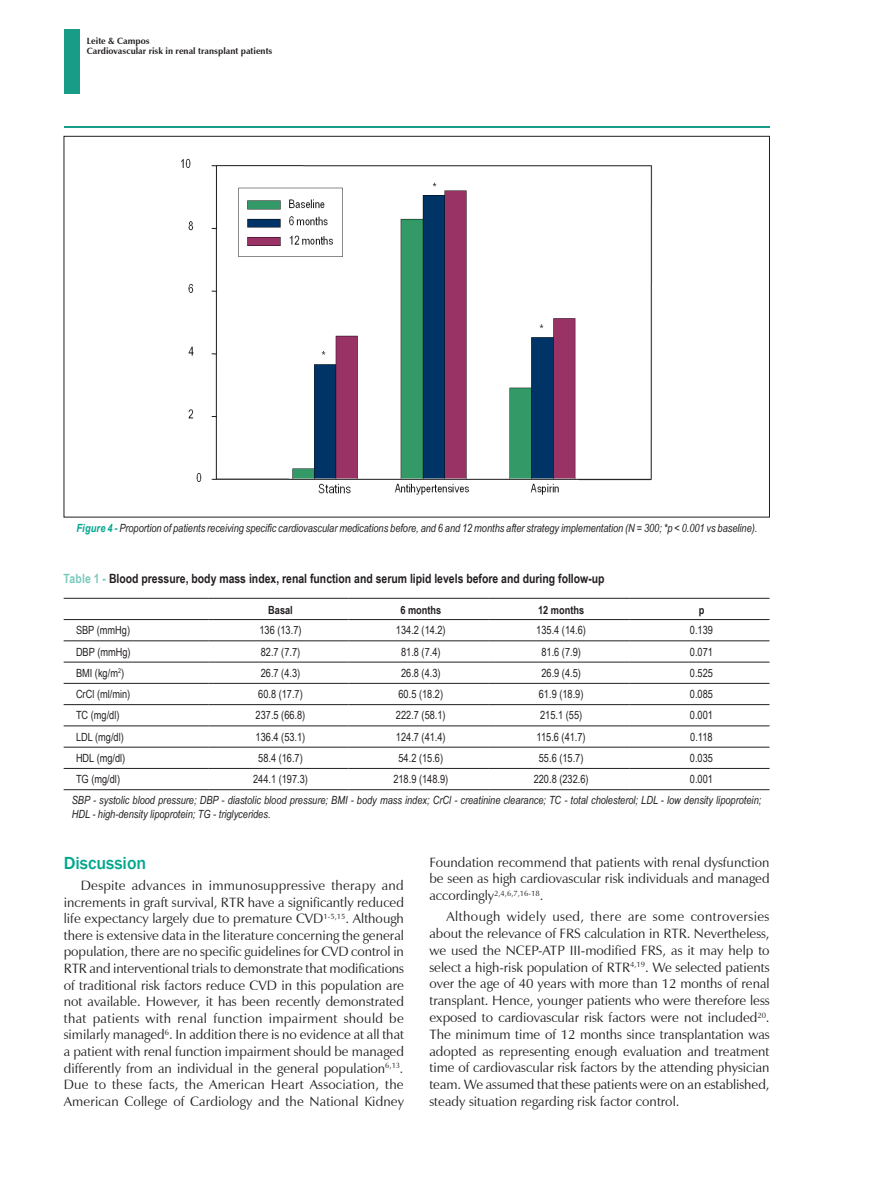
<style>
.page{position:relative;width:893px;height:1191px;background:#fff}
.page>*{position:absolute;margin:0;border:0;box-sizing:border-box;transform-origin:0 0}
.Títulos__textos{font:500 18px "Franklin Gothic";color:#00a78e}
.Texto{font:13.5px/16.6px "Zapf Humanist 601 BT";color:#231f20;text-align:justify}
._00_TÍTULO{font:700 12.75px "Arial Narrow";color:#231f20}
._02_TABELA{font:11.25px "Arial Narrow";color:#231f20}
._03_TABELA_ref{font:italic 11.25px/13.5px "Arial Narrow";color:#231f20}
._04_FIGURA_ref{font:italic 11.25px "Arial Narrow";color:#231f20}
._02_TABELA-2{font:700 11.25px "Arial Narrow";color:#231f20}
.t1{font:700 9px "Zapf Humanist 601 BT";color:#231f20}
.Texto-2{font:7.8px "Zapf Humanist 601 BT";color:#231f20}
.s1{font-weight:700;color:#00a78e}
.s2{color:#7bc9be}
.s3{font-style:italic}
.s4{font-size:13.5px}
</style>
<div class="page">
<hr style="left:64px;top:126px;width:706px;height:2px;background:#189c88">
<div style="left:64px;top:29px;width:16px;height:65px;background:#189c88"></div>
<img style="left:181px;top:158px;width:471px;height:337px">
<svg style="left:64px;top:620px;width:705px;height:148px"></svg>
<hr style="left:64px;top:598px;width:144px;height:1px;background:#231f20">
<hr style="left:208px;top:598px;width:141px;height:1px;background:#231f20">
<hr style="left:349px;top:598px;width:140px;height:1px;background:#231f20">
<hr style="left:489px;top:598px;width:140px;height:1px;background:#231f20">
<hr style="left:629px;top:598px;width:140px;height:1px;background:#231f20">
<hr style="left:64px;top:619px;width:144px;height:1px;background:#231f20">
<hr style="left:208px;top:619px;width:141px;height:1px;background:#231f20">
<hr style="left:349px;top:619px;width:140px;height:1px;background:#231f20">
<hr style="left:489px;top:619px;width:140px;height:1px;background:#231f20">
<hr style="left:629px;top:619px;width:140px;height:1px;background:#231f20">
<hr style="left:64px;top:789px;width:144px;height:1px;background:#231f20">
<hr style="left:208px;top:789px;width:141px;height:1px;background:#231f20">
<hr style="left:349px;top:789px;width:140px;height:1px;background:#231f20">
<hr style="left:489px;top:789px;width:140px;height:1px;background:#231f20">
<hr style="left:629px;top:789px;width:140px;height:1px;background:#231f20">
<hr style="left:64px;top:640px;width:144px;height:1px;background:#231f20">
<hr style="left:208px;top:640px;width:141px;height:1px;background:#231f20">
<hr style="left:349px;top:640px;width:140px;height:1px;background:#231f20">
<hr style="left:489px;top:640px;width:140px;height:1px;background:#231f20">
<hr style="left:629px;top:640px;width:140px;height:1px;background:#231f20">
<hr style="left:64px;top:662px;width:144px;height:1px;background:#231f20">
<hr style="left:208px;top:662px;width:141px;height:1px;background:#231f20">
<hr style="left:349px;top:662px;width:140px;height:1px;background:#231f20">
<hr style="left:489px;top:662px;width:140px;height:1px;background:#231f20">
<hr style="left:629px;top:662px;width:140px;height:1px;background:#231f20">
<hr style="left:64px;top:683px;width:144px;height:1px;background:#231f20">
<hr style="left:208px;top:683px;width:141px;height:1px;background:#231f20">
<hr style="left:349px;top:683px;width:140px;height:1px;background:#231f20">
<hr style="left:489px;top:683px;width:140px;height:1px;background:#231f20">
<hr style="left:629px;top:683px;width:140px;height:1px;background:#231f20">
<hr style="left:64px;top:704px;width:144px;height:1px;background:#231f20">
<hr style="left:208px;top:704px;width:141px;height:1px;background:#231f20">
<hr style="left:349px;top:704px;width:140px;height:1px;background:#231f20">
<hr style="left:489px;top:704px;width:140px;height:1px;background:#231f20">
<hr style="left:629px;top:704px;width:140px;height:1px;background:#231f20">
<hr style="left:64px;top:725px;width:144px;height:1px;background:#231f20">
<hr style="left:208px;top:725px;width:141px;height:1px;background:#231f20">
<hr style="left:349px;top:725px;width:140px;height:1px;background:#231f20">
<hr style="left:489px;top:725px;width:140px;height:1px;background:#231f20">
<hr style="left:629px;top:725px;width:140px;height:1px;background:#231f20">
<hr style="left:64px;top:747px;width:144px;height:1px;background:#231f20">
<hr style="left:208px;top:747px;width:141px;height:1px;background:#231f20">
<hr style="left:349px;top:747px;width:140px;height:1px;background:#231f20">
<hr style="left:489px;top:747px;width:140px;height:1px;background:#231f20">
<hr style="left:629px;top:747px;width:140px;height:1px;background:#231f20">
<hr style="left:64px;top:768px;width:144px;height:1px;background:#231f20">
<hr style="left:208px;top:768px;width:141px;height:1px;background:#231f20">
<hr style="left:349px;top:768px;width:140px;height:1px;background:#231f20">
<hr style="left:489px;top:768px;width:140px;height:1px;background:#231f20">
<hr style="left:629px;top:768px;width:140px;height:1px;background:#231f20">
<p class="t1" style="left:87px;top:35px;width:64px">Leite &amp; Campos</p>
<p class="t1" style="left:87px;top:46px;width:187px">Cardiovascular risk in renal transplant patients</p>
<p class="_04_FIGURA_ref" style="left:77px;top:520px;width:682px"><span class="s1">Figure 4 -</span> Proportion of patients receiving specific cardiovascular medications before, and 6 and 12 months after strategy implementation (N = 300; *p &lt; 0.001 vs baseline).</p>
<p class="_00_TÍTULO" style="left:64px;top:569px;width:542px"><span class="s2">Table 1 -</span> Blood pressure, body mass index, renal function and serum lipid levels before and during follow-up</p>
<p class="_02_TABELA-2" style="left:268px;top:601px;width:26px">Basal</p>
<p class="_02_TABELA-2" style="left:400px;top:601px;width:43px">6 months</p>
<p class="_02_TABELA-2" style="left:538px;top:601px;width:48px">12 months</p>
<p class="_02_TABELA-2" style="left:699px;top:601px;width:7px">p</p>
<p class="_02_TABELA" style="left:76px;top:622px;width:56px">SBP (mmHg)</p>
<p class="_02_TABELA" style="left:259px;top:622px;width:44px">136 (13.7)</p>
<p class="_02_TABELA" style="left:396px;top:622px;width:51px">134.2 (14.2)</p>
<p class="_02_TABELA" style="left:536px;top:622px;width:51px">135.4 (14.6)</p>
<p class="_02_TABELA" style="left:690px;top:622px;width:25px">0.139</p>
<p class="_02_TABELA" style="left:76px;top:643px;width:56px">DBP (mmHg)</p>
<p class="_02_TABELA" style="left:261px;top:643px;width:41px">82.7 (7.7)</p>
<p class="_02_TABELA" style="left:401px;top:643px;width:41px">81.8 (7.4)</p>
<p class="_02_TABELA" style="left:541px;top:643px;width:41px">81.6 (7.9)</p>
<p class="_02_TABELA" style="left:690px;top:643px;width:25px">0.071</p>
<p class="_02_TABELA" style="left:76px;top:664px;width:50px">BMI (kg/m<sup>2</sup>)</p>
<p class="_02_TABELA" style="left:261px;top:664px;width:41px">26.7 (4.3)</p>
<p class="_02_TABELA" style="left:401px;top:664px;width:41px">26.8 (4.3)</p>
<p class="_02_TABELA" style="left:541px;top:664px;width:41px">26.9 (4.5)</p>
<p class="_02_TABELA" style="left:690px;top:664px;width:25px">0.525</p>
<p class="_02_TABELA" style="left:76px;top:686px;width:56px">CrCl (ml/min)</p>
<p class="_02_TABELA" style="left:258px;top:686px;width:46px">60.8 (17.7)</p>
<p class="_02_TABELA" style="left:398px;top:686px;width:46px">60.5 (18.2)</p>
<p class="_02_TABELA" style="left:539px;top:686px;width:46px">61.9 (18.9)</p>
<p class="_02_TABELA" style="left:690px;top:686px;width:25px">0.085</p>
<p class="_02_TABELA" style="left:76px;top:707px;width:45px">TC (mg/dl)</p>
<p class="_02_TABELA" style="left:256px;top:707px;width:51px">237.5 (66.8)</p>
<p class="_02_TABELA" style="left:396px;top:707px;width:51px">222.7 (58.1)</p>
<p class="_02_TABELA" style="left:540px;top:707px;width:44px">215.1 (55)</p>
<p class="_02_TABELA" style="left:690px;top:707px;width:25px">0.001</p>
<p class="_02_TABELA" style="left:76px;top:728px;width:49px">LDL (mg/dl)</p>
<p class="_02_TABELA" style="left:256px;top:728px;width:51px">136.4 (53.1)</p>
<p class="_02_TABELA" style="left:396px;top:728px;width:51px">124.7 (41.4)</p>
<p class="_02_TABELA" style="left:537px;top:728px;width:51px">115.6 (41.7)</p>
<p class="_02_TABELA" style="left:690px;top:728px;width:24px">0.118</p>
<p class="_02_TABELA" style="left:76px;top:749px;width:51px">HDL (mg/dl)</p>
<p class="_02_TABELA" style="left:258px;top:749px;width:46px">58.4 (16.7)</p>
<p class="_02_TABELA" style="left:398px;top:749px;width:46px">54.2 (15.6)</p>
<p class="_02_TABELA" style="left:539px;top:749px;width:46px">55.6 (15.7)</p>
<p class="_02_TABELA" style="left:690px;top:749px;width:25px">0.035</p>
<p class="_02_TABELA" style="left:76px;top:771px;width:46px">TG (mg/dl)</p>
<p class="_02_TABELA" style="left:253px;top:771px;width:56px">244.1 (197.3)</p>
<p class="_02_TABELA" style="left:393px;top:771px;width:56px">218.9 (148.9)</p>
<p class="_02_TABELA" style="left:534px;top:771px;width:56px">220.8 (232.6)</p>
<p class="_02_TABELA" style="left:690px;top:771px;width:25px">0.001</p>
<p class="_03_TABELA_ref" style="left:72px;top:793px;width:691px">SBP - systolic blood pressure; DBP - diastolic blood pressure; BMI - body mass index; CrCl - creatinine clearance; TC - total cholesterol; LDL - low density lipoprotein;<br>HDL - high-density lipoprotein; TG - triglycerides.</p>
<p class="Títulos__textos" style="left:64px;top:852px;width:84px">Discussion</p>
<p class="Texto" style="left:64px;top:877px;width:342px;text-indent:17px">Despite advances in immunosuppressive therapy and increments in graft survival, RTR have a significantly reduced life expectancy largely due to premature CVD<sup>1-5,15</sup>. Although there is extensive data in the literature concerning the general population, there are no specific guidelines for CVD control in RTR and interventional trials to demonstrate that modifications of traditional risk factors reduce CVD in this population are not available. However, it has been recently demonstrated that patients with renal function impairment should be similarly managed<sup>6</sup>. In addition there is no evidence at all that a patient with renal function impairment should be managed differently from an individual in the general population<sup>6,13</sup><span class="s3">.<br></span>Due to these facts, the American Heart Association, the American College of Cardiology and the National Kidney</p>
<p class="Texto" style="left:429px;top:853px;width:342px">Foundation recommend that patients with renal dysfunction be seen as high cardiovascular risk individuals and managed</p>
<p class="Texto-2" style="left:429px;top:888px;width:115px"><span class="s4">accordingly</span>2,4,6,7,16-18<span class="s4">.</span></p>
<p class="Texto" style="left:429px;top:908px;width:342px;text-indent:17px">Although widely used, there are some controversies about the relevance of FRS calculation in RTR. Nevertheless, we used the NCEP-ATP III-modified FRS, as it may help to select a high-risk population of RTR<sup>4,19</sup>. We selected patients over the age of 40 years with more than 12 months of renal transplant. Hence, younger patients who were therefore less exposed to cardiovascular risk factors were not included<sup>20</sup>.<br>The minimum time of 12 months since transplantation was adopted as representing enough evaluation and treatment time of cardiovascular risk factors by the attending physician team. We assumed that these patients were on an established, steady situation regarding risk factor control.</p>
</div>
